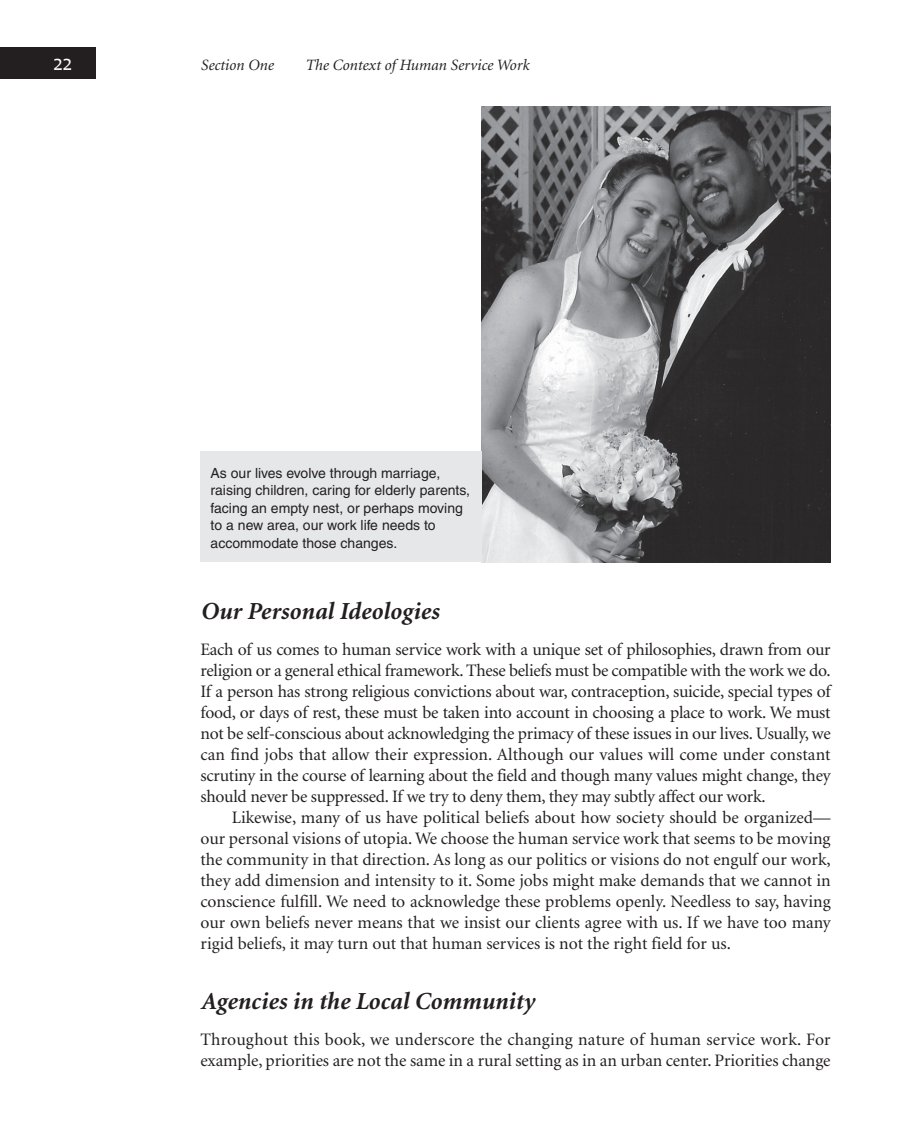
<style>
.page{position:relative;width:921px;height:1140px;background:#fff}
.page>*{position:absolute;margin:0;border:0;box-sizing:border-box;transform-origin:0 0}
.t1{font:italic 700 24.5px "Minion";color:#231f20}
.t2{font:17.5px/21px "Minion";letter-spacing:-.005em;color:#231f20;text-align:justify}
.t3{font:italic 15.75px "Minion";color:#231f20}
.t4{font:15.75px "Poppl Laudatio";color:#fff}
.t5{font:14px/17.5px "Helvetica";color:#231f20}
</style>
<div class="page">
<svg style="left:0;top:47px;width:831px;height:516px"></svg>
<p class="t4" style="left:53px;top:58px;width:21px">22</p>
<p class="t3" style="left:200px;top:58px;width:75px">Section One</p>
<p class="t3" style="left:305px;top:58px;width:225px">The Context of Human Service Work</p>
<p class="t5" style="left:211px;top:465px;width:261px">As our lives evolve through marriage, raising children, caring for elderly parents, facing an empty nest, or perhaps moving to a new area, our work life needs to accommodate those changes.</p>
<h1 class="t1" style="left:200px;top:601px;width:240px">Our Personal Ideologies</h1>
<p class="t2" style="left:200px;top:640px;width:632px">Each of us comes to human service work with a unique set of philosophies, drawn from our religion or a general ethical framework. These beliefs must be compatible with the work we do.<br>If a person has strong religious convictions about war, contraception, suicide, special types of food, or days of rest, these must be taken into account in choosing a place to work. We must not be self-conscious about acknowledging the primacy of these issues in our lives. Usually, we can find jobs that allow their expression. Although our values will come under constant scrutiny in the course of learning about the field and though many values might change, they should never be suppressed. If we try to deny them, they may subtly affect our work.</p>
<p class="t2" style="left:200px;top:808px;width:632px;text-indent:32px">Likewise, many of us have political beliefs about how society should be organized— our personal visions of utopia. We choose the human service work that seems to be moving the community in that direction. As long as our politics or visions do not engulf our work, they add dimension and intensity to it. Some jobs might make demands that we cannot in conscience fulfill. We need to acknowledge these problems openly. Needless to say, having our own beliefs never means that we insist our clients agree with us. If we have too many rigid beliefs, it may turn out that human services is not the right field for us.</p>
<h1 class="t1" style="left:200px;top:991px;width:335px">Agencies in the Local Community</h1>
<p class="t2" style="left:200px;top:1029px;width:631px">Throughout this book, we underscore the changing nature of human service work. For example, priorities are not the same in a rural setting as in an urban center. Priorities change</p>
</div>
